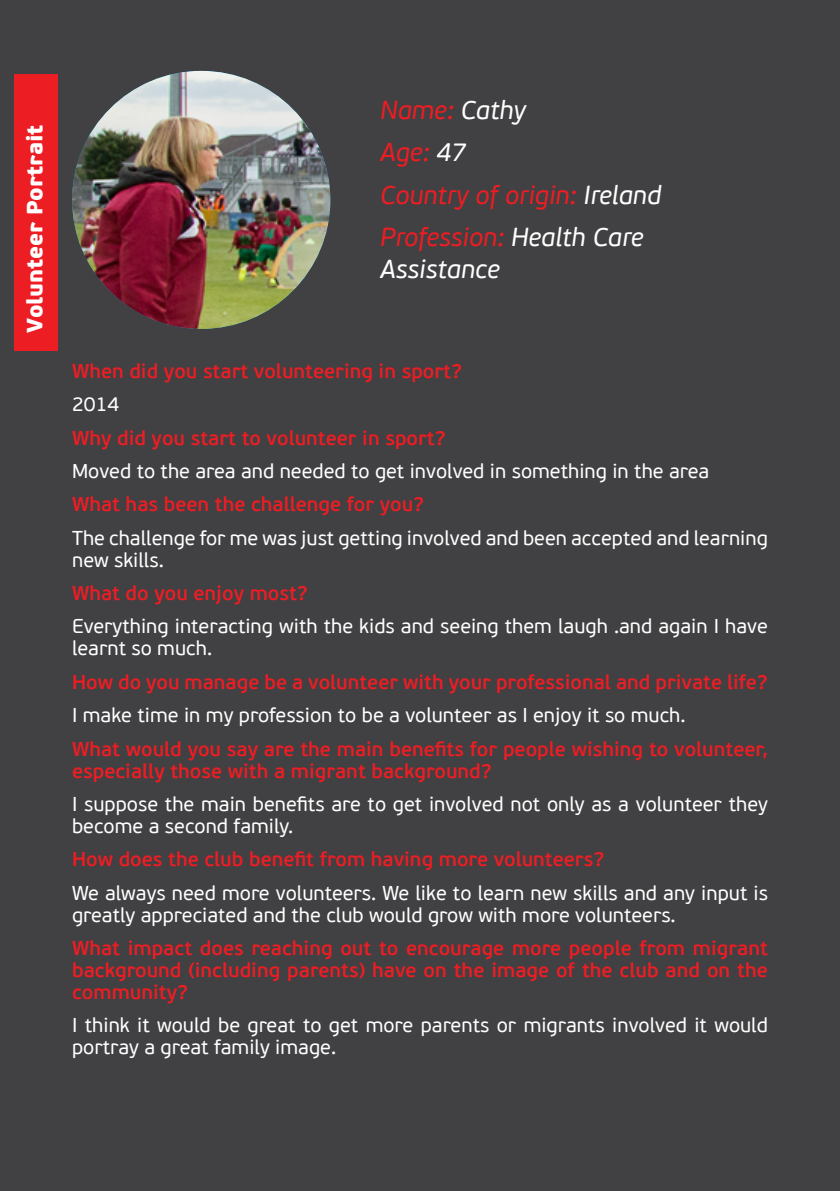
<style>
.page{position:relative;width:840px;height:1191px;background:#fff}
.page>*{position:absolute;margin:0;border:0;box-sizing:border-box;transform-origin:0 0}
.t1{font:italic 26px/42.6px "PF Beau Sans Pro";color:#ed1d24}
.t2{font:italic 26px "PF Beau Sans Pro";color:#fff}
.t3{font:900 22px "PF Beau Sans Pro";color:#fff}
.t4{font:20px/22px "PF Beau Sans Pro";color:#fff}
.t5{font:600 20px/22px "PF Beau Sans Pro";color:#ed1d24}
.s1{color:#fff}
</style>
<div class="page">
<div style="left:0;top:0;width:839px;height:1191px;background:#414042"></div>
<img style="left:72px;top:71px;width:258px;height:258px;border-radius:129px">
<div style="left:15px;top:74px;width:43px;height:276px;background:#ed1d24"></div>
<hr style="left:839px;top:0;width:1px;height:1191px;background:#414042">
<p class="t3" style="left:21px;top:332px;width:209px;rotate:-90deg">Volunteer Portrait</p>
<h1 class="t1" style="left:380px;top:89px;width:282px">Name: <span class="s1">Cathy<br></span>Age: <span class="s1">47<br></span>Country of origin: <span class="s1">Ireland<br></span>Profession: <span class="s1">Health Care</span></h1>
<h1 class="t2" style="left:380px;top:254px;width:121px">Assistance</h1>
<p class="t5" style="left:72px;top:360px;width:391px">When did you start volunteering in sport?</p>
<p class="t4" style="left:72px;top:394px;width:49px">2014</p>
<p class="t5" style="left:72px;top:427px;width:375px">Why did you start to volunteer in sport?</p>
<p class="t4" style="left:72px;top:460px;width:638px">Moved to the area and needed to get involved in something in the area</p>
<p class="t5" style="left:72px;top:494px;width:353px">What has been the challenge for you?</p>
<p class="t4" style="left:72px;top:527px;width:697px">The challenge for me was just getting involved and been accepted and learning new skills.</p>
<p class="t5" style="left:72px;top:582px;width:237px">What do you enjoy most?</p>
<p class="t4" style="left:72px;top:616px;width:697px">Everything interacting with the kids and seeing them laugh .and again I have learnt so much.</p>
<p class="t5" style="left:72px;top:671px;width:697px">How do you manage be a volunteer with your professional and private life?</p>
<p class="t4" style="left:72px;top:704px;width:614px">I make time in my profession to be a volunteer as I enjoy it so much.</p>
<p class="t5" style="left:72px;top:738px;width:697px">What would you say are the main benefits for people wishing to volunteer, especially those with a migrant background?</p>
<p class="t4" style="left:72px;top:793px;width:697px">I suppose the main benefits are to get involved not only as a volunteer they become a second family.</p>
<p class="t5" style="left:72px;top:849px;width:533px">How does the club benefit from having more volunteers?</p>
<p class="t4" style="left:72px;top:882px;width:697px">We always need more volunteers. We like to learn new skills and any input is greatly appreciated and the club would grow with more volunteers.</p>
<p class="t5" style="left:72px;top:937px;width:697px;text-align:justify">What impact does reaching out to encourage more people from migrant background (including parents) have on the image of the club and on the community?</p>
<p class="t4" style="left:72px;top:1015px;width:697px">I think it would be great to get more parents or migrants involved it would portray a great family image.</p>
</div>
